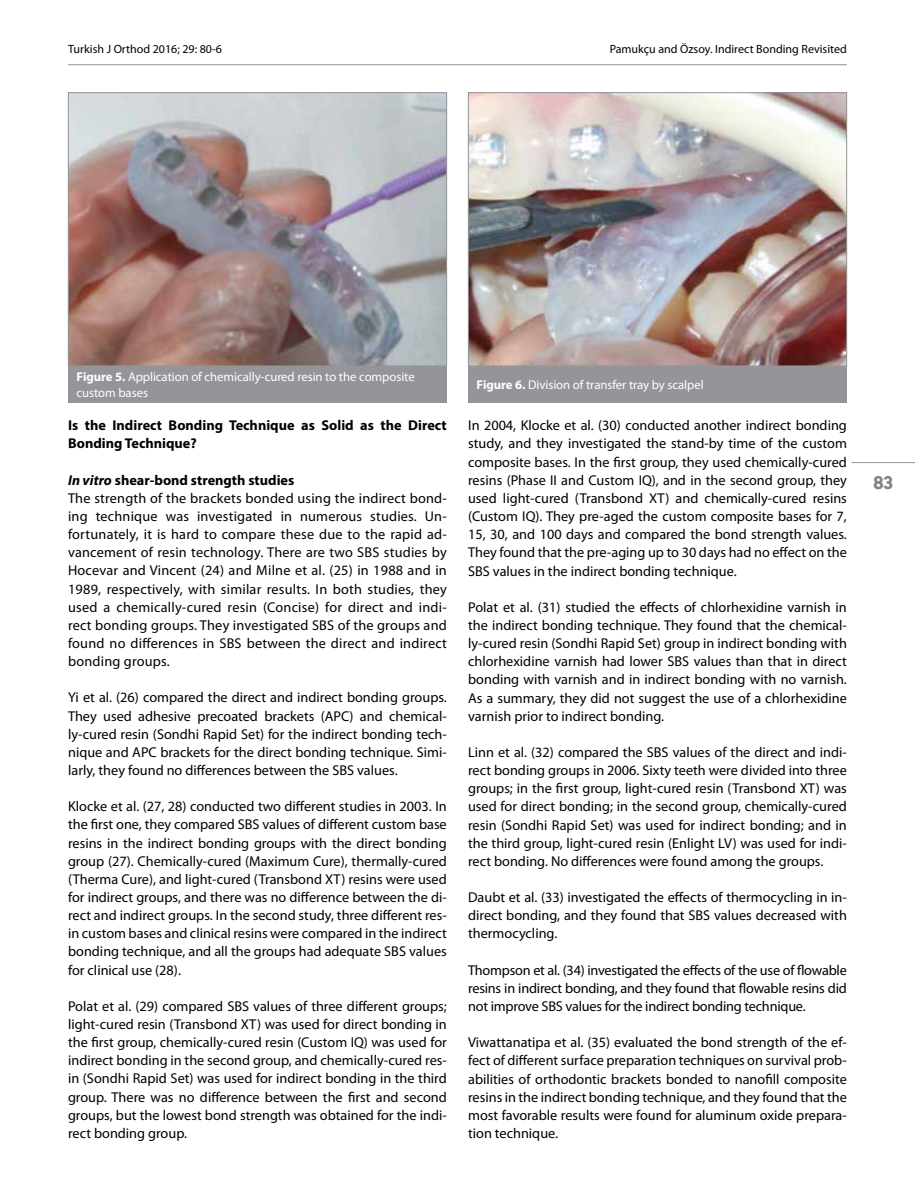
<style>
.page{position:relative;width:915px;height:1191px;background:#fff}
.page>*{position:absolute;margin:0;border:0;box-sizing:border-box;transform-origin:0 0}
.t1{font:18px "billcorporatenarrow super";color:#808285}
.t2{font:14.25px/18.1px "Myriad Pro";letter-spacing:.005em;color:#000;text-align:justify}
.t3{font:700 14.25px/18.1px "Myriad Pro";color:#000}
.t4{font:12.75px/15.3px "Myriad Pro";letter-spacing:-.005em;color:#fff}
.t5{font:12px "Myriad Pro";color:#000}
.s1{font-weight:700}
.s2{font-weight:700;font-style:italic}
</style>
<div class="page">
<img style="left:70px;top:94px;width:374px;height:270px">
<div style="left:68px;top:92px;width:378px;height:274px;border:1px solid #939598"></div>
<div style="left:68px;top:366px;width:378px;height:36px;background:#939598"></div>
<img style="left:470px;top:94px;width:374px;height:270px">
<div style="left:468px;top:92px;width:378px;height:274px;border:1px solid #939598"></div>
<div style="left:468px;top:366px;width:378px;height:36px;background:#939598"></div>
<hr style="left:851px;top:462px;width:63px;height:1px;background:#939598">
<hr style="left:68px;top:64px;width:778px;height:1px;background:#939598">
<p class="t5" style="left:68px;top:42px;width:155px">Turkish J Orthod 2016; 29: 80-6</p>
<p class="t5" style="left:609px;top:42px;width:238px">Pamukçu and Özsoy. Indirect Bonding Revisited</p>
<p class="t4" style="left:77px;top:369px;width:339px"><span class="s1">Figure 5.</span> Application of chemically-cured resin to the composite custom bases</p>
<p class="t4" style="left:476px;top:377px;width:228px"><span class="s1">Figure 6.</span> Division of transfer tray by scalpel</p>
<p class="t3" style="left:68px;top:416px;width:380px">Is the Indirect Bonding Technique as Solid as the Direct<br>Bonding Technique?</p>
<p class="t2" style="left:68px;top:470px;width:380px;text-align:left"><span class="s2">In vitro</span> <span class="s1">shear-bond strength studies<br></span>The strength of the brackets bonded using the indirect bond&shy;ing technique was investigated in numerous studies. Un&shy;fortunately, it is hard to compare these due to the rapid ad&shy;vancement of resin technology. There are two SBS studies by Hocevar and Vincent (24) and Milne et al. (25) in 1988 and in 1989, respectively, with similar results. In both studies, they used a chemically-cured resin (Concise) for direct and indi&shy;rect bonding groups. They investigated SBS of the groups and found no differences in SBS between the direct and indirect bonding groups.</p>
<p class="t2" style="left:68px;top:688px;width:380px">Yi et al. (26) compared the direct and indirect bonding groups.<br>They used adhesive precoated brackets (APC) and chemical&shy;ly-cured resin (Sondhi Rapid Set) for the indirect bonding tech&shy;nique and APC brackets for the direct bonding technique. Simi&shy;larly, they found no differences between the SBS values.</p>
<p class="t2" style="left:68px;top:797px;width:380px">Klocke et al. (27, 28) conducted two different studies in 2003. In the first one, they compared SBS values of different custom base resins in the indirect bonding groups with the direct bonding group (27). Chemically-cured (Maximum Cure), thermally-cured (Therma Cure), and light-cured (Transbond XT) resins were used for indirect groups, and there was no difference between the di&shy;rect and indirect groups. In the second study, three different res&shy;in custom bases and clinical resins were compared in the indirect bonding technique, and all the groups had adequate SBS values for clinical use (28).</p>
<p class="t2" style="left:68px;top:996px;width:380px">Polat et al. (29) compared SBS values of three different groups; light-cured resin (Transbond XT) was used for direct bonding in the first group, chemically-cured resin (Custom IQ) was used for indirect bonding in the second group, and chemically-cured res&shy;in (Sondhi Rapid Set) was used for indirect bonding in the third group. There was no difference between the first and second groups, but the lowest bond strength was obtained for the indi&shy;rect bonding group.</p>
<p class="t2" style="left:468px;top:416px;width:380px">In 2004, Klocke et al. (30) conducted another indirect bonding study, and they investigated the stand-by time of the custom composite bases. In the first group, they used chemically-cured resins (Phase II and Custom IQ), and in the second group, they used light-cured (Transbond XT) and chemically-cured resins (Custom IQ). They pre-aged the custom composite bases for 7, 15, 30, and 100 days and compared the bond strength values.<br>They found that the pre-aging up to 30 days had no effect on the SBS values in the indirect bonding technique.</p>
<p class="t2" style="left:468px;top:597px;width:380px">Polat et al. (31) studied the effects of chlorhexidine varnish in the indirect bonding technique. They found that the chemical&shy;ly-cured resin (Sondhi Rapid Set) group in indirect bonding with chlorhexidine varnish had lower SBS values than that in direct bonding with varnish and in indirect bonding with no varnish.<br>As a summary, they did not suggest the use of a chlorhexidine varnish prior to indirect bonding.</p>
<p class="t2" style="left:468px;top:743px;width:380px">Linn et al. (32) compared the SBS values of the direct and indi&shy;rect bonding groups in 2006. Sixty teeth were divided into three groups; in the first group, light-cured resin (Transbond XT) was used for direct bonding; in the second group, chemically-cured resin (Sondhi Rapid Set) was used for indirect bonding; and in the third group, light-cured resin (Enlight LV) was used for indi&shy;rect bonding. No differences were found among the groups.</p>
<p class="t2" style="left:468px;top:888px;width:380px">Daubt et al. (33) investigated the effects of thermocycling in in&shy;direct bonding, and they found that SBS values decreased with thermocycling.</p>
<p class="t2" style="left:468px;top:960px;width:380px">Thompson et al. (34) investigated the effects of the use of flowable resins in indirect bonding, and they found that flowable resins did not improve SBS values for the indirect bonding technique.</p>
<p class="t2" style="left:468px;top:1033px;width:380px">Viwattanatipa et al. (35) evaluated the bond strength of the ef&shy;fect of different surface preparation techniques on survival prob&shy;abilities of orthodontic brackets bonded to nanofill composite resins in the indirect bonding technique, and they found that the most favorable results were found for aluminum oxide prepara&shy;tion technique.</p>
<p class="t1" style="left:873px;top:470px;width:21px">83</p>
</div>
